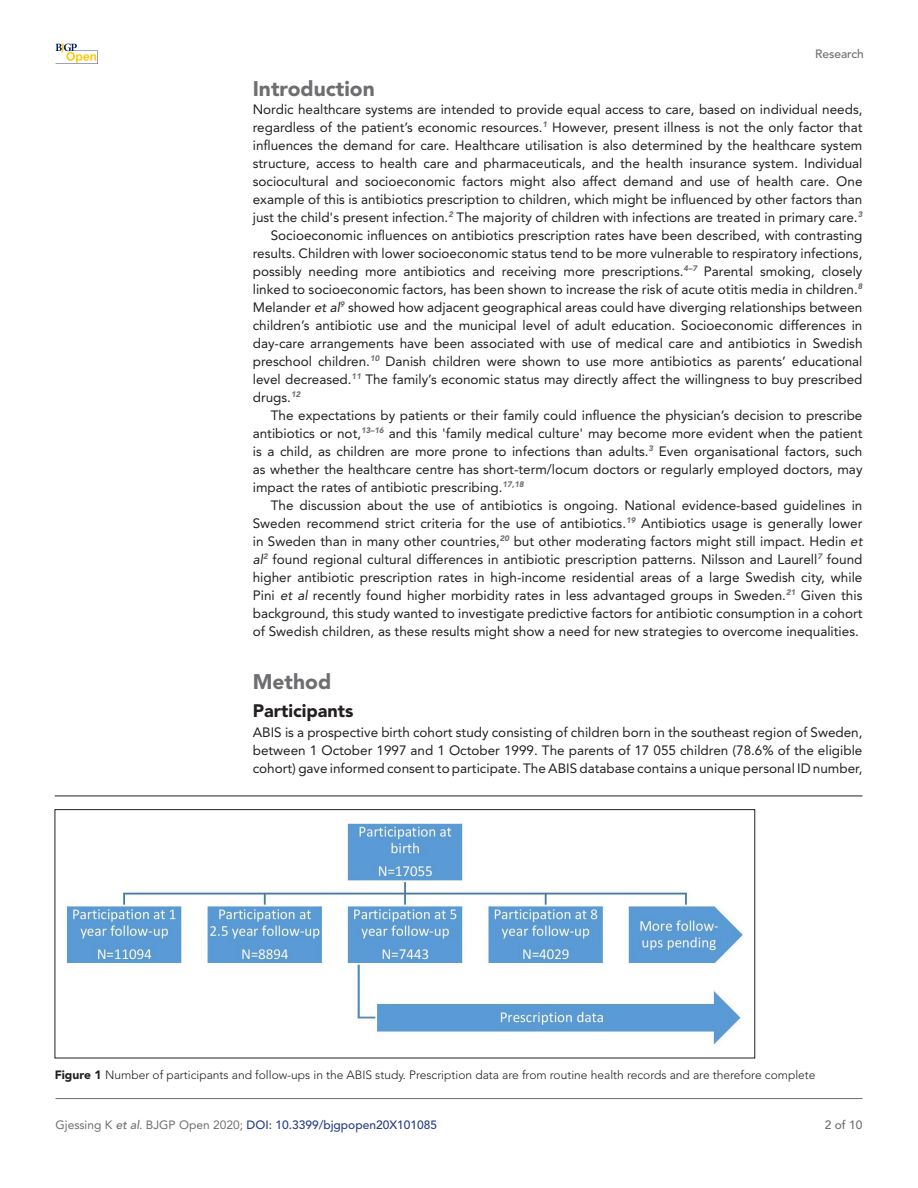
<style>
.page{position:relative;width:918px;height:1188px;background:#fff}
.page>*{position:absolute;margin:0;border:0;box-sizing:border-box;transform-origin:0 0}
.t1{font:900 21px "Avenir LT Std";color:#6e6d70}
.t2{font:900 18px "Avenir LT Std";color:#231f20}
.t3{font:13.5px/18px "Avenir LT Std";color:#231f20;text-align:justify}
.t4{font:300 12px "Avenir LT Std";color:#231f20}
.t5{font:500 12px "Avenir LT Std";color:#283d84}
.t6{font:500 12px "Avenir LT Std";color:#6e6d70}
.t7{font:500 12px "Avenir LT Std";color:#6e6e6d}
.s1{font-style:italic}
.s2{font-weight:900}
.s3{font-weight:400;color:#6e6e6d}
.s4{font-style:italic;color:#6e6e6d}
</style>
<div class="page">
<hr style="left:56px;top:1098px;width:806px;height:1px;background:#6e6e6d">
<svg style="left:56px;top:44px;width:42px;height:20px"></svg>
<hr style="left:55px;top:796px;width:807px;height:1px;background:#231f20">
<img style="left:65px;top:823px;width:678px;height:222px">
<div style="left:55px;top:809px;width:700px;height:249px;border:1px solid #231f20"></div>
<p class="t6" style="left:815px;top:47px;width:50px">Research</p>
<h1 class="t1" style="left:253px;top:76px;width:124px">Introduction</h1>
<p class="t3" style="left:253px;top:101px;width:611px">Nordic healthcare systems are intended to provide equal access to care, based on individual needs,</p>
<p class="t3" style="left:253px;top:119px;width:611px">regardless of the patient’s economic resources.<sup>1</sup> However, present illness is not the only factor that</p>
<p class="t3" style="left:253px;top:137px;width:611px">influences the demand for care. Healthcare utilisation is also determined by the healthcare system</p>
<p class="t3" style="left:253px;top:155px;width:611px">structure, access to health care and pharmaceuticals, and the health insurance system. Individual</p>
<p class="t3" style="left:253px;top:173px;width:611px">sociocultural and socioeconomic factors might also affect demand and use of health care. One</p>
<p class="t3" style="left:253px;top:191px;width:611px">example of this is antibiotics prescription to children, which might be influenced by other factors than</p>
<p class="t3" style="left:253px;top:209px;width:611px">just the child's present infection.<sup>2</sup> The majority of children with infections are treated in primary care.<sup>3</sup></p>
<p class="t3" style="left:271px;top:227px;width:593px">Socioeconomic influences on antibiotics prescription rates have been described, with contrasting</p>
<p class="t3" style="left:253px;top:245px;width:611px">results. Children with lower socioeconomic status tend to be more vulnerable to respiratory infections,</p>
<p class="t3" style="left:253px;top:263px;width:611px">possibly needing more antibiotics and receiving more prescriptions.<sup>4–7</sup> Parental smoking, closely</p>
<p class="t3" style="left:253px;top:281px;width:611px">linked to socioeconomic factors, has been shown to increase the risk of acute otitis media in children.<sup>8</sup></p>
<p class="t3" style="left:253px;top:299px;width:611px">Melander <span class="s1">et al</span><sup>9</sup> showed how adjacent geographical areas could have diverging relationships between</p>
<p class="t3" style="left:253px;top:317px;width:611px">children’s antibiotic use and the municipal level of adult education. Socioeconomic differences in</p>
<p class="t3" style="left:253px;top:335px;width:611px">day-care arrangements have been associated with use of medical care and antibiotics in Swedish</p>
<p class="t3" style="left:253px;top:353px;width:611px">preschool children.<sup>10</sup> Danish children were shown to use more antibiotics as parents’ educational</p>
<p class="t3" style="left:253px;top:371px;width:611px">level decreased.<sup>11</sup> The family’s economic status may directly affect the willingness to buy prescribed</p>
<p class="t3" style="left:253px;top:389px;width:49px">drugs.<sup>12</sup></p>
<p class="t3" style="left:271px;top:407px;width:593px">The expectations by patients or their family could influence the physician’s decision to prescribe</p>
<p class="t3" style="left:253px;top:425px;width:611px">antibiotics or not,<sup>13–16</sup> and this 'family medical culture' may become more evident when the patient</p>
<p class="t3" style="left:253px;top:443px;width:611px">is a child, as children are more prone to infections than adults.<sup>3</sup> Even organisational factors, such</p>
<p class="t3" style="left:253px;top:461px;width:611px">as whether the healthcare centre has short-term/locum doctors or regularly employed doctors, may</p>
<p class="t3" style="left:253px;top:479px;width:273px">impact the rates of antibiotic prescribing.<sup>17,18</sup></p>
<p class="t3" style="left:271px;top:497px;width:593px">The discussion about the use of antibiotics is ongoing. National evidence-based guidelines in</p>
<p class="t3" style="left:253px;top:515px;width:611px">Sweden recommend strict criteria for the use of antibiotics.<sup>19</sup> Antibiotics usage is generally lower</p>
<p class="t3" style="left:253px;top:533px;width:611px">in Sweden than in many other countries,<sup>20</sup> but other moderating factors might still impact. Hedin <span class="s1">et</span></p>
<p class="t3" style="left:253px;top:551px;width:611px"><span class="s1">al</span><sup>2</sup> found regional cultural differences in antibiotic prescription patterns. Nilsson and Laurell<sup>7</sup> found</p>
<p class="t3" style="left:253px;top:569px;width:611px">higher antibiotic prescription rates in high-income residential areas of a large Swedish city, while</p>
<p class="t3" style="left:253px;top:587px;width:611px">Pini <span class="s1">et al</span> recently found higher morbidity rates in less advantaged groups in Sweden.<sup>21</sup> Given this</p>
<p class="t3" style="left:253px;top:605px;width:611px">background, this study wanted to investigate predictive factors for antibiotic consumption in a cohort</p>
<p class="t3" style="left:253px;top:623px;width:608px">of Swedish children, as these results might show a need for new strategies to overcome inequalities.</p>
<h1 class="t1" style="left:253px;top:669px;width:80px">Method</h1>
<h2 class="t2" style="left:253px;top:700px;width:102px">Participants</h2>
<p class="t3" style="left:253px;top:723px;width:611px">ABIS is a prospective birth cohort study consisting of children born in the southeast region of Sweden, between 1 October 1997 and 1 October 1999. The parents of 17 055 children (78.6% of the eligible cohort) gave informed consent to participate. The ABIS database contains a unique personal ID number,</p>
<p class="t4" style="left:55px;top:1068px;width:762px"><span class="s2">Figure 1</span> Number of participants and follow-ups in the ABIS study. Prescription data are from routine health records and are therefore complete</p>
<p class="t5" style="left:56px;top:1118px;width:383px"><span class="s3">Gjessing K</span> <span class="s4">et al</span><span class="s3">. BJGP Open 2020;</span> DOI: 10.3399/bjgpopen20X101085</p>
<p class="t7" style="left:825px;top:1118px;width:39px">2 of 10</p>
</div>
